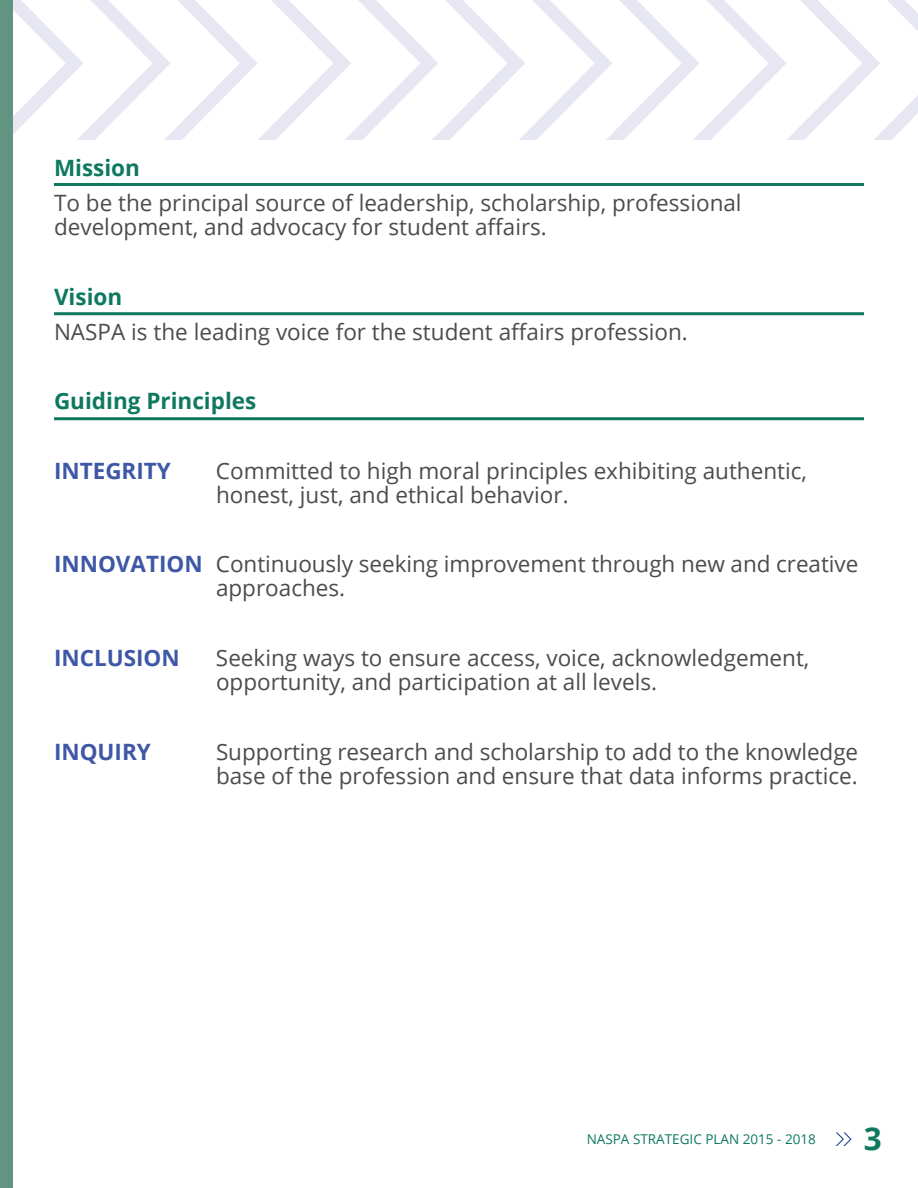
<style>
.page{position:relative;width:918px;height:1188px;background:#fff}
.page>*{position:absolute;margin:0;border:0;box-sizing:border-box;transform-origin:0 0}
.t1{font:700 31.5px "Open Sans";color:#0e795f}
.BODY{font:22.5px/24px "Open Sans";color:#4b4c4d}
.BODY-2{font:700 22.5px "Open Sans";color:#0e795f}
.BODY-3{font:700 22.5px "Open Sans";color:#3e57a6}
.t2{font:13.5px "Open Sans";color:#0e795f}
.s1{font-weight:700;color:#3e57a6}
</style>
<div class="page">
<svg style="left:12px;top:0;width:906px;height:140px"></svg>
<svg style="left:836px;top:1132px;width:16px;height:14px"></svg>
<div style="left:0;top:0;width:12px;height:1188px;background:#629482"></div>
<hr style="left:54px;top:183px;width:810px;height:3px;background:#0e795f">
<hr style="left:54px;top:312px;width:810px;height:3px;background:#0e795f">
<hr style="left:54px;top:417px;width:810px;height:3px;background:#0e795f">
<p class="BODY-2" style="left:54px;top:152px;width:88px">Mission</p>
<p class="BODY" style="left:54px;top:190px;width:689px">To be the principal source of leadership, scholarship, professional development, and advocacy for student affairs.</p>
<p class="BODY-2" style="left:54px;top:281px;width:70px">Vision</p>
<p class="BODY" style="left:54px;top:319px;width:635px">NASPA is the leading voice for the student affairs profession.</p>
<p class="BODY-2" style="left:54px;top:385px;width:204px">Guiding Principles</p>
<p class="BODY-3" style="left:54px;top:455px;width:119px">INTEGRITY</p>
<p class="BODY" style="left:216px;top:458px;width:593px">Committed to high moral principles exhibiting authentic, honest, just, and ethical behavior.</p>
<p class="BODY" style="left:216px;top:552px;width:644px;text-indent:-162px"><span class="s1">INNOVATION</span> Continuously seeking improvement through new and creative approaches.</p>
<p class="BODY-3" style="left:54px;top:642px;width:127px">INCLUSION</p>
<p class="BODY" style="left:216px;top:645px;width:595px">Seeking ways to ensure access, voice, acknowledgement, opportunity, and participation at all levels.</p>
<p class="BODY-3" style="left:54px;top:735px;width:98px">INQUIRY</p>
<p class="BODY" style="left:216px;top:739px;width:644px">Supporting research and scholarship to add to the knowledge base of the profession and ensure that data informs practice.</p>
<p class="t2" style="left:587px;top:1130px;width:231px">NASPA STRATEGIC PLAN 2015 - 2018</p>
<h1 class="t1" style="left:864px;top:1116px;width:19px">3</h1>
</div>
